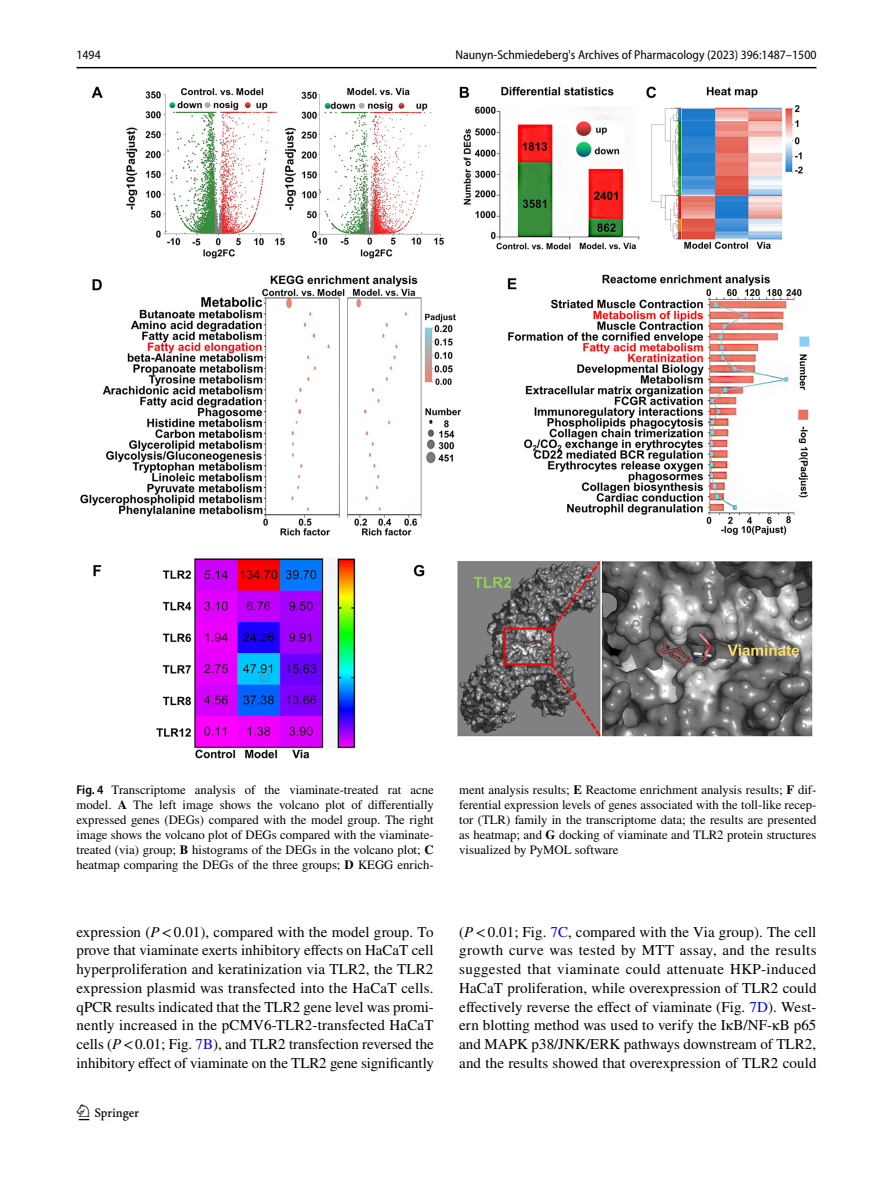
<style>
.page{position:relative;width:893px;height:1187px;background:#fff}
.page>*{position:absolute;margin:0;border:0;box-sizing:border-box;transform-origin:0 0}
.t1{font:22.5px "Springnew Regular 2";color:#000}
.t2{font:15px/18.8px "STIX";letter-spacing:-.005em;color:#000;text-align:justify}
.t3{font:12.75px/15px "STIX";color:#000;text-align:justify}
.t4{font:semi-condensed 12.75px "Myriad Pro";color:#000}
.s1{font-family:"Myriad Pro";font-weight:600;font-stretch:semi-condensed}
.s2{font-weight:700}
.s3{font-style:italic}
.s4{color:#00f}
</style>
<div class="page">
<hr style="left:77px;top:67px;width:739px;height:1px;background:#000">
<img style="left:81px;top:87px;width:731px;height:671px">
<p class="t4" style="left:77px;top:48px;width:26px">1494</p>
<p class="t4" style="left:455px;top:48px;width:362px">Naunyn-Schmiedeberg's Archives of Pharmacology (2023) 396:1487–1500</p>
<p class="t3" style="left:77px;top:783px;width:359px"><span class="s1">Fig. 4</span> Transcriptome analysis of the viaminate-treated rat acne model. <span class="s2">A</span> The left image shows the volcano plot of differentially expressed genes (DEGs) compared with the model group. The right image shows the volcano plot of DEGs compared with the viaminate&shy;treated (via) group; <span class="s2">B</span> histograms of the DEGs in the volcano plot; <span class="s2">C </span>heatmap comparing the DEGs of the three groups; <span class="s2">D</span> KEGG enrich-</p>
<p class="t3" style="left:459px;top:783px;width:359px">ment analysis results; <span class="s2">E</span> Reactome enrichment analysis results; <span class="s2">F</span> dif&shy;ferential expression levels of genes associated with the toll-like recep&shy;tor (TLR) family in the transcriptome data; the results are presented as heatmap; and <span class="s2">G</span> docking of viaminate and TLR2 protein structures visualized by PyMOL software</p>
<p class="t2" style="left:77px;top:923px;width:359px">expression (<span class="s3">P</span>&lt;0.01), compared with the model group. To prove that viaminate exerts inhibitory effects on HaCaT cell hyperproliferation and keratinization via TLR2, the TLR2 expression plasmid was transfected into the HaCaT cells. qPCR results indicated that the TLR2 gene level was promi&shy;nently increased in the pCMV6-TLR2-transfected HaCaT cells (<span class="s3">P</span>&lt;0.01; Fig. <span class="s4">7B</span>), and TLR2 transfection reversed the inhibitory effect of viaminate on the TLR2 gene significantly</p>
<p class="t2" style="left:459px;top:923px;width:359px">(<span class="s3">P</span>&lt;0.01; Fig. <span class="s4">7C</span>, compared with the Via group). The cell growth curve was tested by MTT assay, and the results suggested that viaminate could attenuate HKP-induced HaCaT proliferation, while overexpression of TLR2 could effectively reverse the effect of viaminate (Fig. <span class="s4">7D</span>). West&shy;ern blotting method was used to verify the IκB/NF-κB p65 and MAPK p38/JNK/ERK pathways downstream of TLR2, and the results showed that overexpression of TLR2 could</p>
<h1 class="t1" style="left:79px;top:1104px;width:62px">1 3</h1>
</div>
